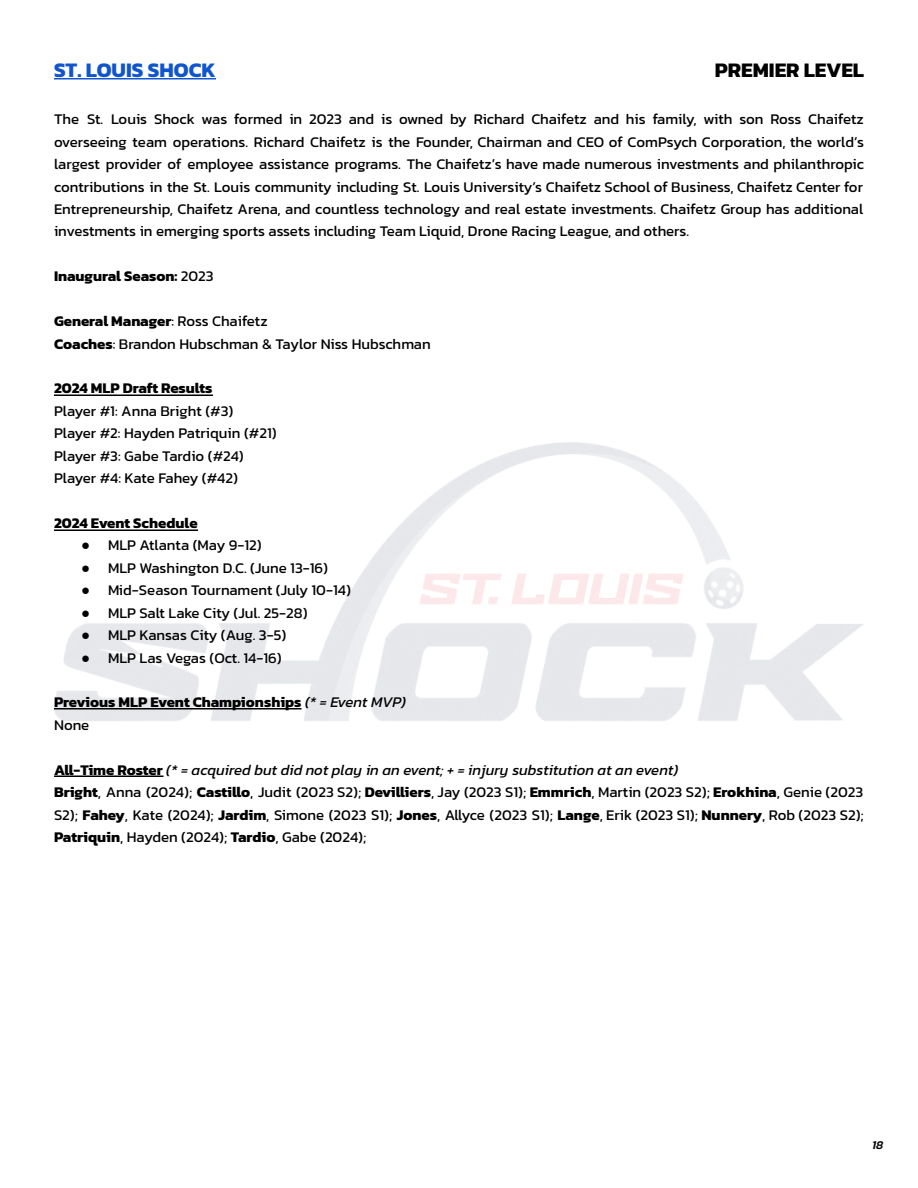
<style>
.page{position:relative;width:918px;height:1188px;background:#fff}
.page>*{position:absolute;margin:0;border:0;box-sizing:border-box;transform-origin:0 0}
.t1{font:700 21px "Kanit";color:#15c}
.t2{font:700 21px "Kanit";color:#000}
.t3{font:15px/22.5px "Kanit";color:#000}
.t4{font:700 15px/22.5px "Kanit";color:#000}
.t5{font:italic 500 12px "Kanit";color:#000}
.s1{font-weight:400}
.s2{font-weight:700}
.s3{font-family:"Arial"}
.s4{font-weight:400;font-style:italic}
.s5{font-style:italic}
</style>
<div class="page">
<img style="left:54px;top:442px;width:810px;height:279px">
<hr style="left:54px;top:78px;width:162px;height:1px;background:#15c">
<hr style="left:54px;top:395px;width:159px;height:1px;background:#000">
<hr style="left:54px;top:529px;width:144px;height:2px;background:#000">
<hr style="left:54px;top:708px;width:248px;height:1px;background:#000">
<hr style="left:54px;top:776px;width:109px;height:1px;background:#000">
<h1 class="t1" style="left:54px;top:54px;width:163px">ST. LOUIS SHOCK</h1>
<h1 class="t2" style="left:715px;top:54px;width:151px">PREMIER LEVEL</h1>
<p class="t3" style="left:54px;top:108px;width:812px;text-align:justify">The St. Louis Shock was formed in 2023 and is owned by Richard Chaifetz and his family, with son Ross Chaifetz overseeing team operations. Richard Chaifetz is the Founder, Chairman and CEO of ComPsych Corporation, the world’s largest provider of employee assistance programs. The Chaifetz’s have made numerous investments and philanthropic contributions in the St. Louis community including St. Louis University’s Chaifetz School of Business, Chaifetz Center for Entrepreneurship, Chaifetz Arena, and countless technology and real estate investments. Chaifetz Group has additional investments in emerging sports assets including Team Liquid, Drone Racing League, and others.</p>
<p class="t4" style="left:54px;top:265px;width:161px">Inaugural Season: <span class="s1">2023</span></p>
<p class="t3" style="left:54px;top:310px;width:378px"><span class="s2">General Manager</span>: Ross Chaifetz<br><span class="s2">Coaches</span>: Brandon Hubschman &amp; Taylor Niss Hubschman</p>
<p class="t4" style="left:54px;top:377px;width:160px">2024 MLP Draft Results</p>
<p class="t3" style="left:54px;top:399px;width:224px">Player #1: Anna Bright (#3)<br>Player #2: Hayden Patriquin (#21)<br>Player #3: Gabe Tardio (#24)<br>Player #4: Kate Fahey (#42)</p>
<p class="t4" style="left:54px;top:511px;width:145px">2024 Event Schedule</p>
<p class="t3" style="left:81px;top:534px;width:182px"><span class="s3">●</span> MLP Atlanta (May 9-12)</p>
<p class="t3" style="left:81px;top:556px;width:249px"><span class="s3">●</span> MLP Washington D.C. (June 13-16)</p>
<p class="t3" style="left:81px;top:579px;width:271px"><span class="s3">●</span> Mid-Season Tournament (July 10-14)</p>
<p class="t3" style="left:81px;top:601px;width:228px"><span class="s3">●</span> MLP Salt Lake City (Jul. 25-28)</p>
<p class="t3" style="left:81px;top:624px;width:207px"><span class="s3">●</span> MLP Kansas City (Aug. 3-5)</p>
<p class="t3" style="left:81px;top:646px;width:202px"><span class="s3">●</span> MLP Las Vegas (Oct. 14-16)</p>
<p class="t4" style="left:54px;top:691px;width:354px">Previous MLP Event Championships <span class="s4">(* = Event MVP)<br></span><span class="s1">None</span></p>
<p class="t3" style="left:54px;top:758px;width:811px"><span class="s2">All-Time Roster</span> <span class="s5">(* = acquired but did not play in an event; + = injury substitution at an event)<br></span><span class="s2">Bright</span>, Anna (2024); <span class="s2">Castillo</span>, Judit (2023 S2); <span class="s2">Devilliers</span>, Jay (2023 S1); <span class="s2">Emmrich</span>, Martin (2023 S2); <span class="s2">Erokhina</span>, Genie (2023<br>S2); <span class="s2">Fahey</span>, Kate (2024); <span class="s2">Jardim</span>, Simone (2023 S1); <span class="s2">Jones</span>, Allyce (2023 S1); <span class="s2">Lange</span>, Erik (2023 S1); <span class="s2">Nunnery</span>, Rob (2023 S2); <span class="s2">Patriquin</span>, Hayden (2024); <span class="s2">Tardio</span>, Gabe (2024);</p>
<p class="t5" style="left:872px;top:1136px;width:13px">18</p>
</div>
